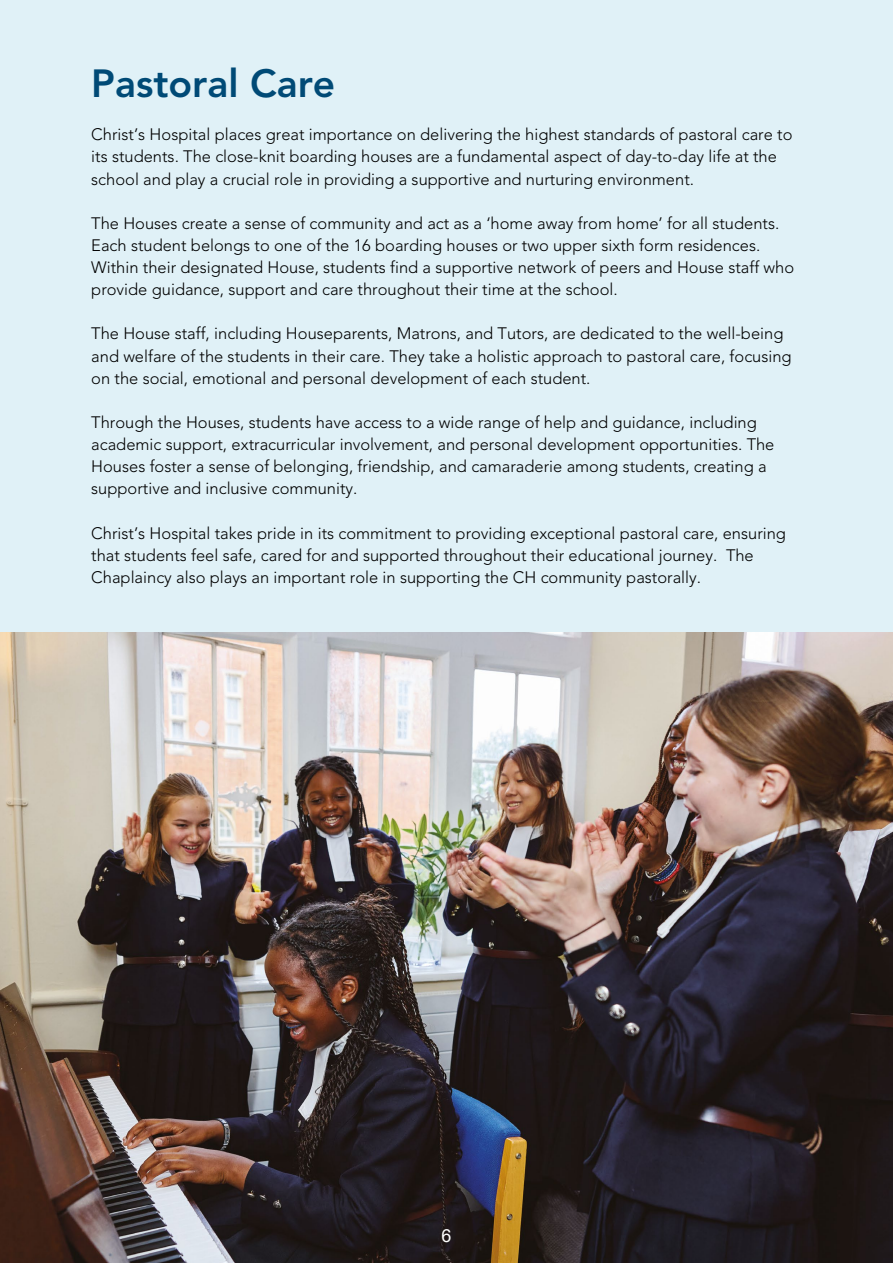
<style>
.page{position:relative;width:893px;height:1263px;background:#e0f1f7}
.page>*{position:absolute;margin:0;border:0;box-sizing:border-box;transform-origin:0 0}
.t1{font:800 39px "Avenir LT Std";color:#004a76}
.t2{font:18px "Arial";color:#fff}
.t3{font:300 16.5px/22.2px "Avenir LT Std";color:#000}
</style>
<div class="page">
<img style="left:0;top:632px;width:893px;height:631px">
<h1 class="t1" style="left:91px;top:60px;width:246px">Pastoral Care</h1>
<p class="t3" style="left:91px;top:124px;width:703px">Christ’s Hospital places great importance on delivering the highest standards of pastoral care to its students. The close-knit boarding houses are a fundamental aspect of day-to-day life at the school and play a crucial role in providing a supportive and nurturing environment.</p>
<p class="t3" style="left:91px;top:212px;width:704px">The Houses create a sense of community and act as a ‘home away from home’ for all students.<br>Each student belongs to one of the 16 boarding houses or two upper sixth form residences.<br>Within their designated House, students find a supportive network of peers and House staff who provide guidance, support and care throughout their time at the school.</p>
<p class="t3" style="left:91px;top:323px;width:702px">The House staff, including Houseparents, Matrons, and Tutors, are dedicated to the well-being and welfare of the students in their care. They take a holistic approach to pastoral care, focusing on the social, emotional and personal development of each student.</p>
<p class="t3" style="left:91px;top:411px;width:685px">Through the Houses, students have access to a wide range of help and guidance, including academic support, extracurricular involvement, and personal development opportunities. The Houses foster a sense of belonging, friendship, and camaraderie among students, creating a supportive and inclusive community.</p>
<p class="t3" style="left:91px;top:522px;width:696px">Christ’s Hospital takes pride in its commitment to providing exceptional pastoral care, ensuring that students feel safe, cared for and supported throughout their educational journey. The<br>Chaplaincy also plays an important role in supporting the CH community pastorally.</p>
<p class="t2" style="left:441px;top:1223px;width:12px">6</p>
</div>
